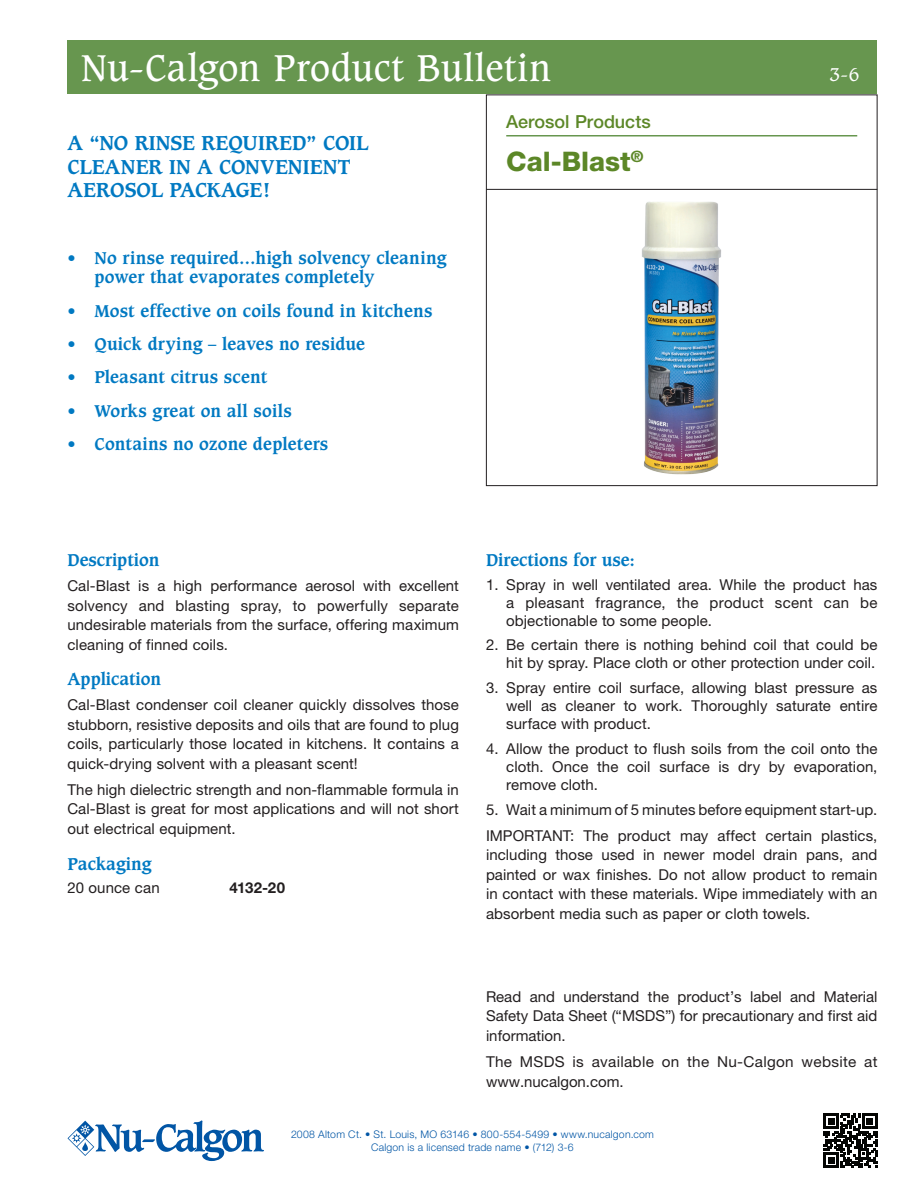
<style>
.page{position:relative;width:918px;height:1188px;background:#fff}
.page>*{position:absolute;margin:0;border:0;box-sizing:border-box;transform-origin:0 0}
.t1{font:36px "Caxton";letter-spacing:.015em;color:#fff}
.Product_name{font:800 27px "Helvetica Neue LT Pro";color:#5c8727}
.Subheading_1{font:700 19.5px/23.4px "Caxton";color:#0079c2}
.Section_Name{font:500 18px "Helvetica Neue LT Pro";color:#5c8727}
.t2{font:18px "Caxton";color:#fff}
.Subhead{font:700 16.5px/19.8px "Caxton";letter-spacing:.005em;color:#0079c2}
.Paragraph_Text{font:15px/19.5px "Helvetica Neue LT Pro";letter-spacing:.005em;color:#231f20;text-align:justify}
.Paragraph_Text-2{font:700 15px "Helvetica Neue LT Pro";letter-spacing:-.005em;color:#231f20}
.t3{font:300 10.5px "Helvetica Neue LT Pro";letter-spacing:.02em;color:#0155a5}
</style>
<div class="page">
<div style="left:486px;top:94px;width:392px;height:392px;border:1px solid #231f20"></div>
<img style="left:642px;top:202px;width:79px;height:273px">
<svg style="left:824px;top:1114px;width:54px;height:54px"></svg>
<svg style="left:68px;top:1120px;width:196px;height:41px"></svg>
<hr style="left:486px;top:189px;width:391px;height:1px;background:#231f20">
<div style="left:68px;top:40px;width:810px;height:54px;background:#67964f"></div>
<hr style="left:506px;top:135px;width:351px;height:1px;background:#67964f">
<p class="t1" style="left:81px;top:47px;width:472px">Nu-Calgon Product Bulletin</p>
<p class="Subheading_1" style="left:68px;top:132px;width:303px">A “NO RINSE REQUIRED” COIL<br>CLEANER IN A CONVENIENT<br>AEROSOL PACKAGE!</p>
<p class="Subhead" style="left:94px;top:248px;width:354px;text-indent:-27px">• No rinse required…high solvency cleaning power that evaporates completely</p>
<p class="Subhead" style="left:68px;top:301px;width:366px">• Most effective on coils found in kitchens</p>
<p class="Subhead" style="left:68px;top:334px;width:299px">• Quick drying – leaves no residue</p>
<p class="Subhead" style="left:68px;top:368px;width:201px">• Pleasant citrus scent</p>
<p class="Subhead" style="left:68px;top:401px;width:226px">• Works great on all soils</p>
<p class="Subhead" style="left:68px;top:434px;width:262px">• Contains no ozone depleters</p>
<p class="Section_Name" style="left:506px;top:110px;width:146px">Aerosol Products</p>
<p class="Product_name" style="left:506px;top:145px;width:139px">Cal-Blast<sup>®</sup></p>
<p class="t2" style="left:830px;top:64px;width:31px">3-6</p>
<p class="Subhead" style="left:68px;top:551px;width:93px">Description</p>
<p class="Paragraph_Text" style="left:68px;top:576px;width:393px">Cal-Blast is a high performance aerosol with excellent solvency and blasting spray, to powerfully separate undesirable materials from the surface, offering maximum cleaning of finned coils.</p>
<p class="Subhead" style="left:68px;top:670px;width:95px">Application</p>
<p class="Paragraph_Text" style="left:68px;top:695px;width:393px">Cal-Blast condenser coil cleaner quickly dissolves those stubborn, resistive deposits and oils that are found to plug coils, particularly those located in kitchens. It contains a quick-drying solvent with a pleasant scent!</p>
<p class="Paragraph_Text" style="left:68px;top:779px;width:393px">The high dielectric strength and non-flammable formula in Cal-Blast is great for most applications and will not short out electrical equipment.</p>
<p class="Subhead" style="left:68px;top:854px;width:86px">Packaging</p>
<p class="Paragraph_Text" style="left:68px;top:878px;width:94px">20 ounce can</p>
<p class="Paragraph_Text-2" style="left:230px;top:878px;width:57px">4132-20</p>
<p class="Subhead" style="left:486px;top:551px;width:150px">Directions for use:</p>
<p class="Paragraph_Text" style="left:506px;top:575px;width:373px;line-height:18px;text-indent:-20px">1. Spray in well ventilated area. While the product has a pleasant fragrance, the product scent can be objectionable to some people.</p>
<p class="Paragraph_Text" style="left:486px;top:636px;width:393px;line-height:18px;text-align:right">2. Be certain there is nothing behind coil that could be hit by spray. Place cloth or other protection under coil.</p>
<p class="Paragraph_Text" style="left:506px;top:679px;width:373px;line-height:18px;text-indent:-20px">3. Spray entire coil surface, allowing blast pressure as well as cleaner to work. Thoroughly saturate entire surface with product.</p>
<p class="Paragraph_Text" style="left:506px;top:739px;width:373px;line-height:18px;text-indent:-20px">4. Allow the product to flush soils from the coil onto the cloth. Once the coil surface is dry by evaporation, remove cloth.</p>
<p class="Paragraph_Text" style="left:486px;top:799px;width:393px">5. Wait a minimum of 5 minutes before equipment start-up.</p>
<p class="Paragraph_Text" style="left:486px;top:826px;width:393px">IMPORTANT: The product may affect certain plastics, including those used in newer model drain pans, and painted or wax finishes. Do not allow product to remain in contact with these materials. Wipe immediately with an absorbent media such as paper or cloth towels.</p>
<p class="Paragraph_Text" style="left:486px;top:987px;width:393px">Read and understand the product’s label and Material Safety Data Sheet (“MSDS”) for precautionary and first aid information.</p>
<p class="Paragraph_Text" style="left:486px;top:1052px;width:393px">The MSDS is available on the Nu-Calgon website at www.nucalgon.com.</p>
<p class="t3" style="left:291px;top:1128px;width:364px">2008 Altom Ct. • St. Louis, MO 63146 • 800-554-5499 • www.nucalgon.com</p>
<p class="t3" style="left:371px;top:1141px;width:204px">Calgon is a licensed trade name • (712) 3-6</p>
</div>
